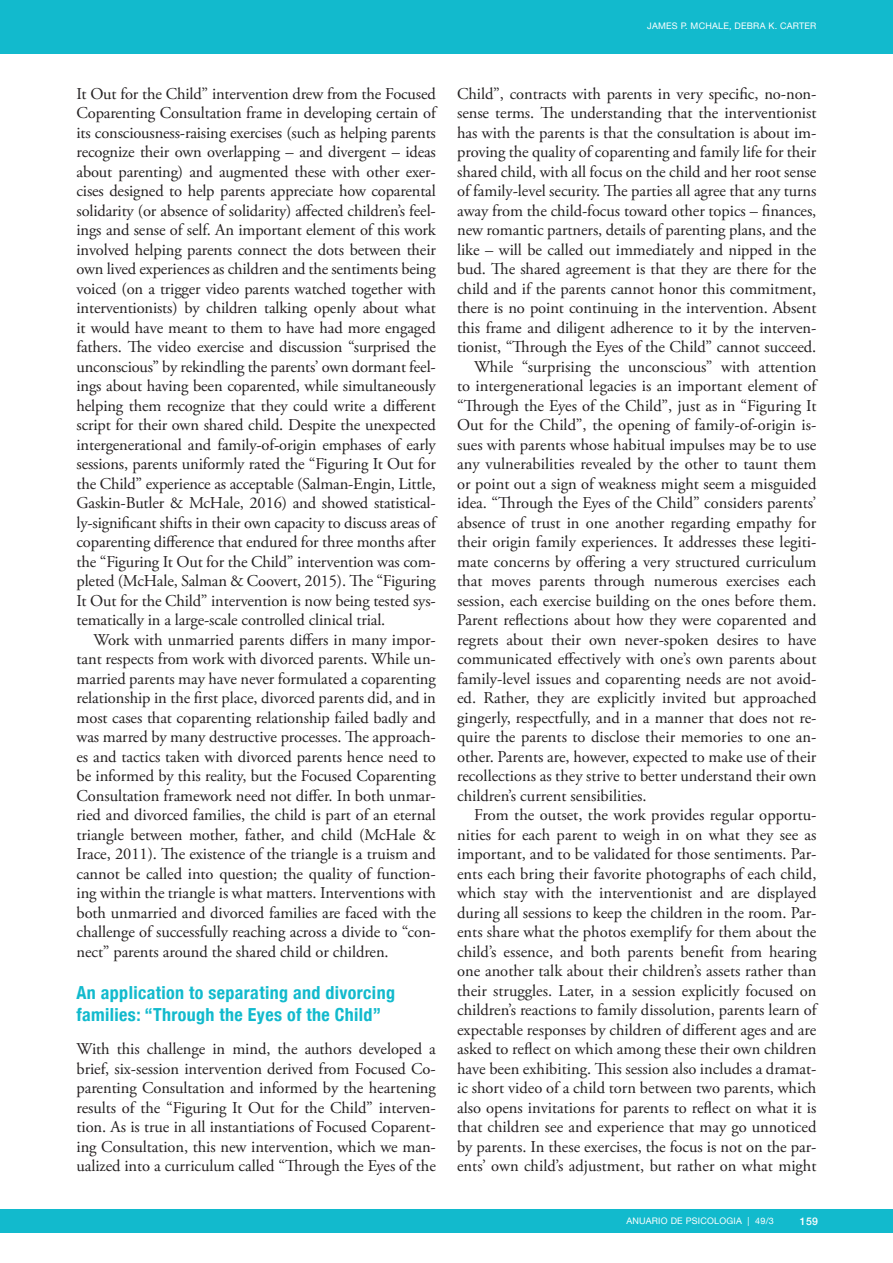
<style>
.page{position:relative;width:893px;height:1263px;background:#fff}
.page>*{position:absolute;margin:0;border:0;box-sizing:border-box;transform-origin:0 0}
.titol_2{font:700 condensed 18px/22.5px "Helvetica Neue";letter-spacing:.02em;color:#12bacd}
.Texto{font:16.5px/19.5px "Adobe Garamond Pro";color:#231f20;text-align:justify}
.texto_sense_sang{font:16.5px/19.5px "Adobe Garamond Pro";letter-spacing:-.005em;color:#231f20;text-align:justify}
.t1{font:500 10.5px "Helvetica Neue";color:#fff}
.t2{font:9px "Helvetica Neue";letter-spacing:.025em;color:#fff}
</style>
<div class="page">
<div style="left:0;top:0;width:893px;height:54px;background:#12bacd"></div>
<div style="left:0;top:1209px;width:893px;height:23px;background:#12bacd"></div>
<p class="t2" style="left:647px;top:20px;width:171px">JAMES P. MCHALE, DEBRA K. CARTER</p>
<p class="texto_sense_sang" style="left:77px;top:84px;width:361px">It Out for the Child” intervention drew from the Focused Coparenting Consultation frame in developing certain of its consciousness-raising exercises (such as helping parents recognize their own overlapping – and divergent – ideas about parenting) and augmented these with other exer&shy;cises designed to help parents appreciate how coparental solidarity (or absence of solidarity) affected children’s feel&shy;ings and sense of self. An important element of this work involved helping parents connect the dots between their own lived experiences as children and the sentiments being voiced (on a trigger video parents watched together with interventionists) by children talking openly about what it would have meant to them to have had more engaged fathers. The video exercise and discussion “surprised the unconscious” by rekindling the parents’ own dormant feel&shy;ings about having been coparented, while simultaneously helping them recognize that they could write a different script for their own shared child. Despite the unexpected intergenerational and family-of-origin emphases of early sessions, parents uniformly rated the “Figuring It Out for the Child” experience as acceptable (Salman-Engin, Little, Gaskin-Butler &amp; McHale, 2016) and showed statistical&shy;ly-significant shifts in their own capacity to discuss areas of coparenting difference that endured for three months after the “Figuring It Out for the Child” intervention was com&shy;pleted (McHale, Salman &amp; Coovert, 2015). The “Figuring It Out for the Child” intervention is now being tested sys&shy;tematically in a large-scale controlled clinical trial.</p>
<p class="Texto" style="left:77px;top:630px;width:361px;text-indent:17px">Work with unmarried parents differs in many impor&shy;tant respects from work with divorced parents. While un&shy;married parents may have never formulated a coparenting relationship in the first place, divorced parents did, and in most cases that coparenting relationship failed badly and was marred by many destructive processes. The approach&shy;es and tactics taken with divorced parents hence need to be informed by this reality, but the Focused Coparenting Consultation framework need not differ. In both unmar&shy;ried and divorced families, the child is part of an eternal triangle between mother, father, and child (McHale &amp; Irace, 2011). The existence of the triangle is a truism and cannot be called into question; the quality of function&shy;ing within the triangle is what matters. Interventions with both unmarried and divorced families are faced with the challenge of successfully reaching across a divide to “con&shy;nect” parents around the shared child or children.</p>
<p class="titol_2" style="left:77px;top:981px;width:320px">An application to separating and divorcing families: “Through the Eyes of the Child”</p>
<p class="texto_sense_sang" style="left:77px;top:1040px;width:361px">With this challenge in mind, the authors developed a brief, six-session intervention derived from Focused Co&shy;parenting Consultation and informed by the heartening results of the “Figuring It Out for the Child” interven&shy;tion. As is true in all instantiations of Focused Coparent&shy;ing Consultation, this new intervention, which we man&shy;ualized into a curriculum called “Through the Eyes of the</p>
<p class="texto_sense_sang" style="left:457px;top:84px;width:361px">Child”, contracts with parents in very specific, no-non&shy;sense terms. The understanding that the interventionist has with the parents is that the consultation is about im&shy;proving the quality of coparenting and family life for their shared child, with all focus on the child and her root sense of family-level security. The parties all agree that any turns away from the child-focus toward other topics – finances, new romantic partners, details of parenting plans, and the like – will be called out immediately and nipped in the bud. The shared agreement is that they are there for the child and if the parents cannot honor this commitment, there is no point continuing in the intervention. Absent this frame and diligent adherence to it by the interven&shy;tionist, “Through the Eyes of the Child” cannot succeed.</p>
<p class="Texto" style="left:457px;top:357px;width:361px;text-indent:17px">While “surprising the unconscious” with attention to intergenerational legacies is an important element of “Through the Eyes of the Child”, just as in “Figuring It Out for the Child”, the opening of family-of-origin is&shy;sues with parents whose habitual impulses may be to use any vulnerabilities revealed by the other to taunt them or point out a sign of weakness might seem a misguided idea. “Through the Eyes of the Child” considers parents’ absence of trust in one another regarding empathy for their origin family experiences. It addresses these legiti&shy;mate concerns by offering a very structured curriculum that moves parents through numerous exercises each session, each exercise building on the ones before them.<br>Parent reflections about how they were coparented and regrets about their own never-spoken desires to have communicated effectively with one’s own parents about family-level issues and coparenting needs are not avoid&shy;ed. Rather, they are explicitly invited but approached gingerly, respectfully, and in a manner that does not re&shy;quire the parents to disclose their memories to one an&shy;other. Parents are, however, expected to make use of their recollections as they strive to better understand their own children’s current sensibilities.</p>
<p class="Texto" style="left:457px;top:806px;width:361px;text-indent:17px">From the outset, the work provides regular opportu&shy;nities for each parent to weigh in on what they see as important, and to be validated for those sentiments. Par&shy;ents each bring their favorite photographs of each child, which stay with the interventionist and are displayed during all sessions to keep the children in the room. Par&shy;ents share what the photos exemplify for them about the child’s essence, and both parents benefit from hearing one another talk about their children’s assets rather than their struggles. Later, in a session explicitly focused on children’s reactions to family dissolution, parents learn of expectable responses by children of different ages and are asked to reflect on which among these their own children have been exhibiting. This session also includes a dramat&shy;ic short video of a child torn between two parents, which also opens invitations for parents to reflect on what it is that children see and experience that may go unnoticed by parents. In these exercises, the focus is not on the par&shy;ents’ own child’s adjustment, but rather on what might</p>
<p class="t2" style="left:626px;top:1214px;width:149px">ANUARIO DE PSICOLOGIA | 49/3</p>
<p class="t1" style="left:800px;top:1212px;width:20px">159</p>
</div>
